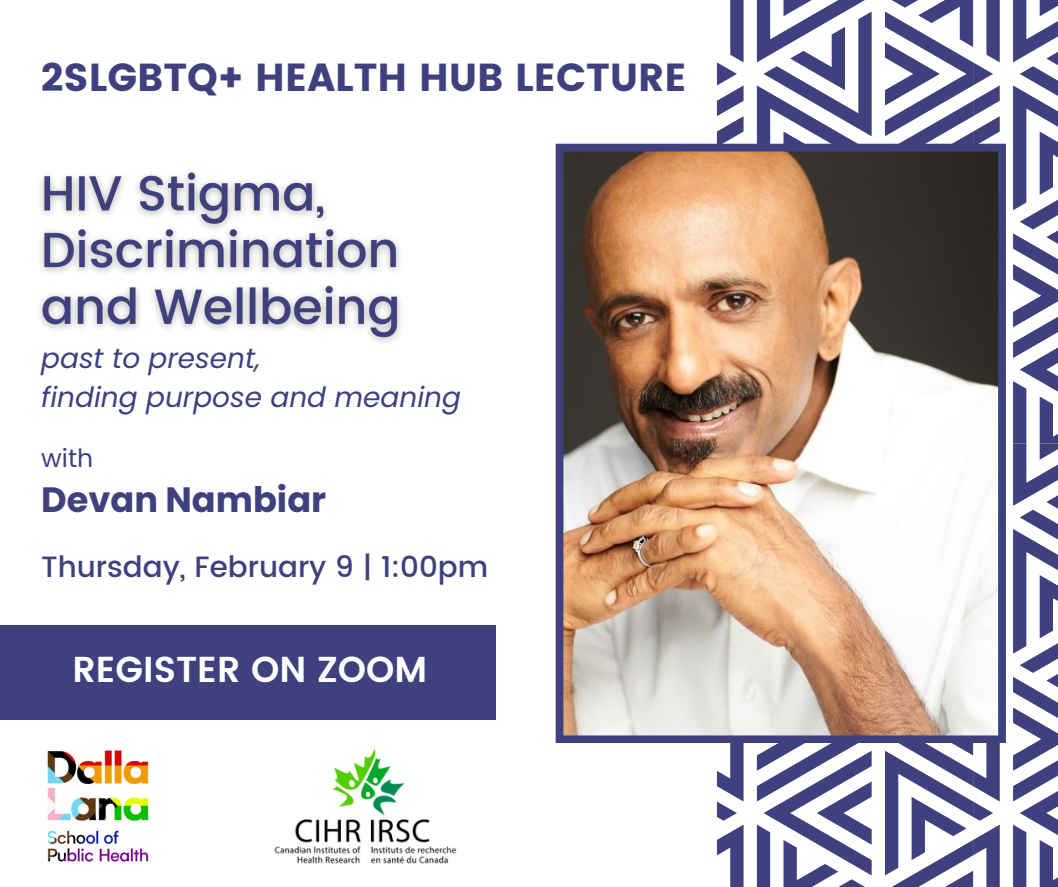
<style>
.page{position:relative;width:1058px;height:887px;background:#fff}
.page>*{position:absolute;margin:0;border:0;box-sizing:border-box;transform-origin:0 0}
.t1{font:39px "Poppins";color:#3f407e}
.t2{font:600 36px "Poppins";color:#fff}
.t3{font:700 35.1px "Poppins";color:#3f407e}
.t4{font:500 29.4px "Poppins";color:#3f407e}
.t5{font:italic 27.9px/38.8px "Poppins";color:#3f407e}
.t6{font:25.2px "Poppins";color:#3f407e}
</style>
<div class="page">
<svg style="left:973px;top:0;width:85px;height:443px"></svg>
<svg style="left:717px;top:0;width:256px;height:144px"></svg>
<svg style="left:973px;top:443px;width:85px;height:443px"></svg>
<svg style="left:717px;top:743px;width:256px;height:143px"></svg>
<img style="left:274px;top:748px;width:183px;height:116px">
<img style="left:47px;top:750px;width:102px;height:111px">
<div style="left:0;top:625px;width:496px;height:94px;background:#3f407e"></div>
<img style="left:555px;top:144px;width:450px;height:599px">
<img style="left:39px;top:172px;width:362px;height:171px">
<h1 class="t1" style="left:41px;top:55px;width:647px">2SLGBTQ+ HEALTH HUB LECTURE</h1>
<p class="t5" style="left:41px;top:338px;width:421px">past to present,<br>finding purpose and meaning</p>
<p class="t6" style="left:41px;top:440px;width:54px">with</p>
<p class="t3" style="left:41px;top:475px;width:286px">Devan Nambiar</p>
<p class="t4" style="left:41px;top:550px;width:448px">Thursday, February 9 | 1:00pm</p>
<p class="t2" style="left:73px;top:649px;width:356px">REGISTER ON ZOOM</p>
</div>
